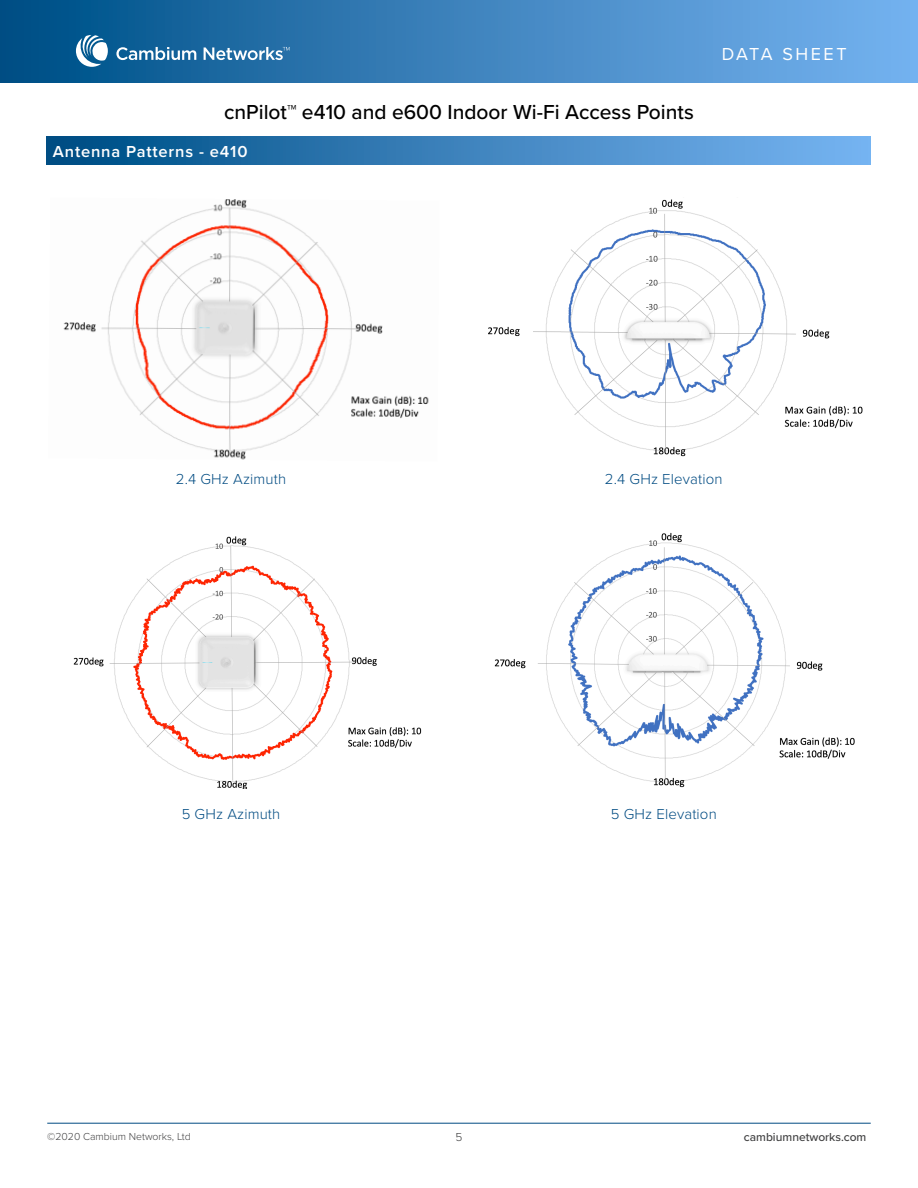
<style>
.page{position:relative;width:918px;height:1188px;background:#fff}
.page>*{position:absolute;margin:0;border:0;box-sizing:border-box;transform-origin:0 0}
.t1{font:500 21px "Proxima Nova";color:#000}
.t2{font:18px "Proxima Nova";letter-spacing:.14em;color:#fff}
.t3{font:600 16.5px "Proxima Nova";letter-spacing:.05em;color:#fff}
.t4{font:300 15px "Proxima Nova";letter-spacing:.01em;color:#004b82}
.t5{font:500 12px "Proxima Nova";color:#404041}
.t6{font:300 12px "Proxima Nova";color:#404041}
.t7{font:300 10.5px "Proxima Nova";color:#404041}
</style>
<div class="page">
<hr style="left:47px;top:1123px;width:824px;height:1px;background:#004b82">
<div style="left:0;top:0;width:918px;height:82px;background:linear-gradient(to right,#004f85,#78b4f1)"></div>
<svg style="left:116px;top:47px;width:224px;height:23px;background:#3f7faf"></svg>
<svg style="left:66px;top:35px;width:42px;height:44px"></svg>
<div style="left:47px;top:137px;width:823px;height:28px;background:linear-gradient(to right,#004d84,#7ab6f3)"></div>
<img style="left:494px;top:533px;width:361px;height:255px">
<img style="left:73px;top:536px;width:349px;height:253px">
<img style="left:63px;top:199px;width:366px;height:261px">
<img style="left:488px;top:199px;width:375px;height:258px">
<h1 class="t1" style="left:224px;top:97px;width:471px">cnPilot™ e410 and e600 Indoor Wi-Fi Access Points</h1>
<p class="t3" style="left:53px;top:140px;width:196px">Antenna Patterns - e410</p>
<p class="t2" style="left:722px;top:41px;width:126px">DATA SHEET</p>
<p class="t4" style="left:176px;top:468px;width:112px">2.4 GHz Azimuth</p>
<p class="t4" style="left:182px;top:803px;width:100px">5 GHz Azimuth</p>
<p class="t4" style="left:605px;top:468px;width:119px">2.4 GHz Elevation</p>
<p class="t4" style="left:611px;top:803px;width:108px">5 GHz Elevation</p>
<p class="t7" style="left:47px;top:1128px;width:145px">©2020 Cambium Networks, Ltd</p>
<p class="t6" style="left:456px;top:1128px;width:8px">5</p>
<p class="t5" style="left:744px;top:1128px;width:124px">cambiumnetworks.com</p>
</div>
